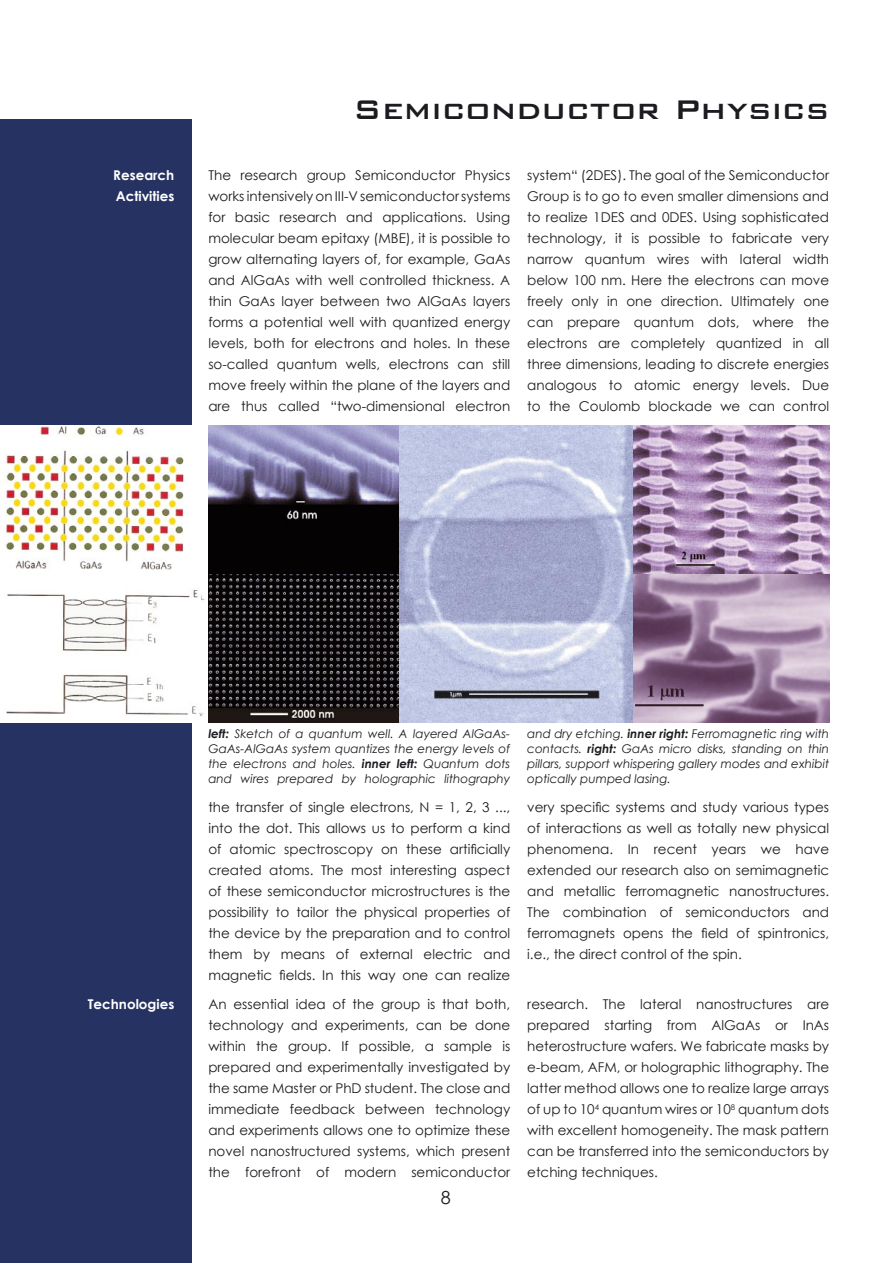
<style>
.page{position:relative;width:893px;height:1263px;background:#fff}
.page>*{position:absolute;margin:0;border:0;box-sizing:border-box;transform-origin:0 0}
.Seitentitel{font:500 36px "Bank Gothic BT";color:#1b1c20}
.Seitenzahl{font:18px "Century Gothic";color:#1b1c20}
.t1{font:13.5px/21px "Century Gothic";color:#1b1c20;text-align:justify}
.Randüberschriften1{font:700 13.5px/21px "Century Gothic";color:#fff}
.Bildunterschrift{font:italic 12px/15px "Century Gothic";color:#1b1c20;text-align:justify}
.s1{font-weight:700}
</style>
<div class="page">
<div style="left:0;top:119px;width:191px;height:1144px;background:#263261"></div>
<img style="left:0;top:425px;width:829px;height:298px">
<p class="Seitentitel" style="left:353px;top:90px;width:478px">Semiconductor Physics</p>
<p class="Randüberschriften1" style="left:113px;top:164px;width:63px">Research<br>Activities</p>
<p class="t1" style="left:208px;top:165px;width:303px">The research group Semiconductor Physics works intensively on III-V semiconductor systems for basic research and applications. Using molecular beam epitaxy (MBE), it is possible to grow alternating layers of, for example, GaAs and AlGaAs with well controlled thickness. A thin GaAs layer between two AlGaAs layers forms a potential well with quantized energy levels, both for electrons and holes. In these so-called quantum wells, electrons can still move freely within the plane of the layers and are thus called “two-dimensional electron</p>
<p class="t1" style="left:527px;top:165px;width:303px">system“ (2DES). The goal of the Semiconductor Group is to go to even smaller dimensions and to realize 1DES and 0DES. Using sophisticated technology, it is possible to fabricate very narrow quantum wires with lateral width below 100 nm. Here the electrons can move freely only in one direction. Ultimately one can prepare quantum dots, where the electrons are completely quantized in all three dimensions, leading to discrete energies analogous to atomic energy levels. Due to the Coulomb blockade we can control</p>
<p class="Bildunterschrift" style="left:208px;top:726px;width:303px"><span class="s1">left:</span> Sketch of a quantum well. A layered AlGaAs-GaAs-AlGaAs system quantizes the energy levels of the electrons and holes. <span class="s1">inner left:</span> Quantum dots and wires prepared by holographic lithography</p>
<p class="Bildunterschrift" style="left:527px;top:726px;width:303px">and dry etching. <span class="s1">inner right:</span> Ferromagnetic ring with contacts. <span class="s1">right:</span> GaAs micro disks, standing on thin pillars, support whispering gallery modes and exhibit optically pumped lasing.</p>
<p class="t1" style="left:527px;top:796px;width:303px">very specific systems and study various types of interactions as well as totally new physical phenomena. In recent years we have extended our research also on semimagnetic and metallic ferromagnetic nanostructures.<br>The combination of semiconductors and ferromagnets opens the field of spintronics, i.e., the direct control of the spin.</p>
<p class="t1" style="left:208px;top:796px;width:303px">the transfer of single electrons, N = 1, 2, 3 ..., into the dot. This allows us to perform a kind of atomic spectroscopy on these artificially created atoms. The most interesting aspect of these semiconductor microstructures is the possibility to tailor the physical properties of the device by the preparation and to control them by means of external electric and magnetic fields. In this way one can realize</p>
<p class="Randüberschriften1" style="left:88px;top:993px;width:88px">Technologies</p>
<p class="t1" style="left:208px;top:994px;width:303px">An essential idea of the group is that both, technology and experiments, can be done within the group. If possible, a sample is prepared and experimentally investigated by the same Master or PhD student. The close and immediate feedback between technology and experiments allows one to optimize these novel nanostructured systems, which present the forefront of modern semiconductor</p>
<p class="t1" style="left:527px;top:994px;width:303px">research. The lateral nanostructures are prepared starting from AlGaAs or InAs heterostructure wafers. We fabricate masks by e-beam, AFM, or holographic lithography. The latter method allows one to realize large arrays of up to 10<sup>4</sup> quantum wires or 10<sup>8</sup> quantum dots with excellent homogeneity. The mask pattern can be transferred into the semiconductors by etching techniques.</p>
<p class="Seitenzahl" style="left:441px;top:1185px;width:11px">8</p>
</div>
